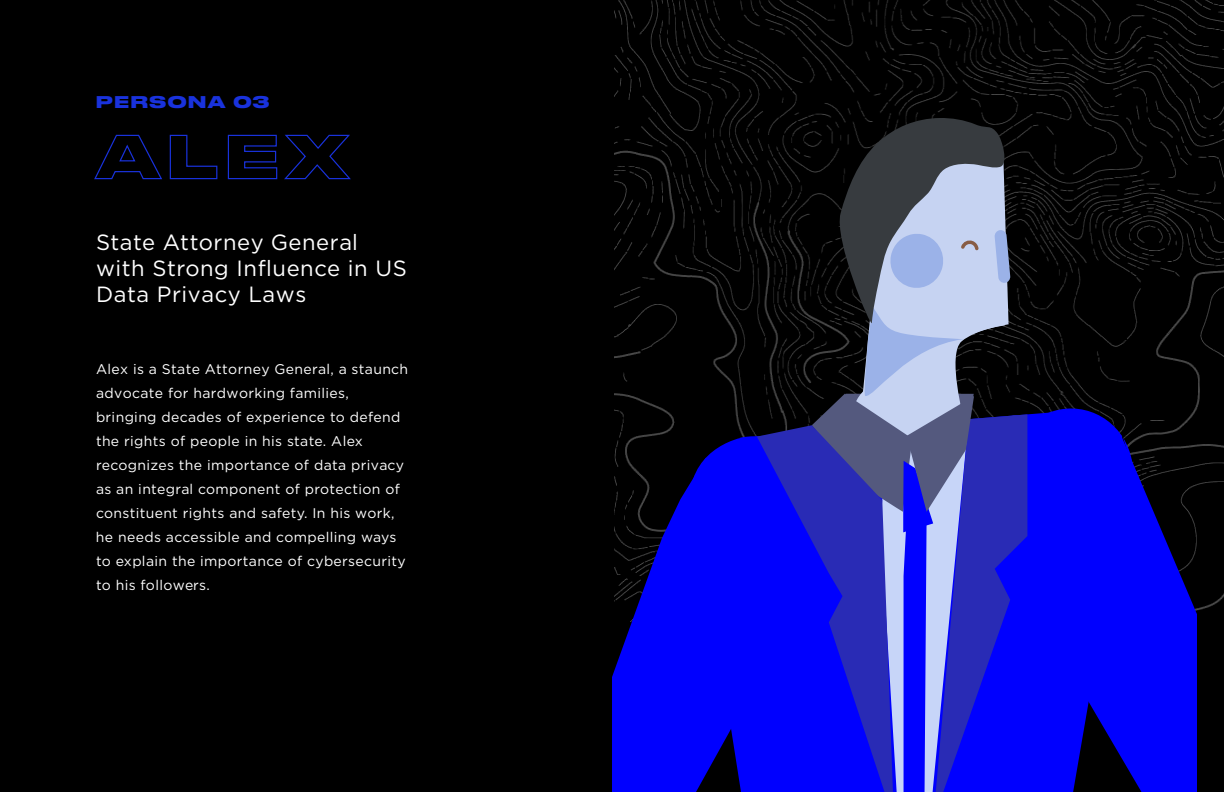
<style>
.page{position:relative;width:1224px;height:792px;background:#fff}
.page>*{position:absolute;margin:0;border:0;box-sizing:border-box;transform-origin:0 0}
.t1{font:22px/26px "Gotham";letter-spacing:.025em;color:#fff}
.t2{font:700 16px "Druk Wide";letter-spacing:.105em;color:#1932dc}
.t3{font:14px/24px "Gotham";letter-spacing:.025em;color:#fff}
</style>
<div class="page">
<img style="left:1197px;top:0;width:27px;height:622px">
<svg style="left:612px;top:0;width:585px;height:792px;background:#181a73"></svg>
<div style="left:924px;top:482px;width:10px;height:10px;background:#54597e;border-radius:50%"></div>
<div style="left:0;top:0;width:612px;height:792px;background:#000"></div>
<svg style="left:94px;top:134px;width:68px;height:46px"></svg>
<svg style="left:169px;top:134px;width:49px;height:46px"></svg>
<svg style="left:227px;top:134px;width:124px;height:46px"></svg>
<p class="t2" style="left:96px;top:89px;width:175px">PERSONA 03</p>
<h1 class="t1" style="left:96px;top:229px;width:312px">State Attorney General with Strong Influence in US<br>Data Privacy Laws</h1>
<p class="t3" style="left:96px;top:357px;width:314px">Alex is a State Attorney General, a staunch advocate for hardworking families, bringing decades of experience to defend the rights of people in his state. Alex recognizes the importance of data privacy as an integral component of protection of constituent rights and safety. In his work, he needs accessible and compelling ways to explain the importance of cybersecurity to his followers.</p>
</div>
